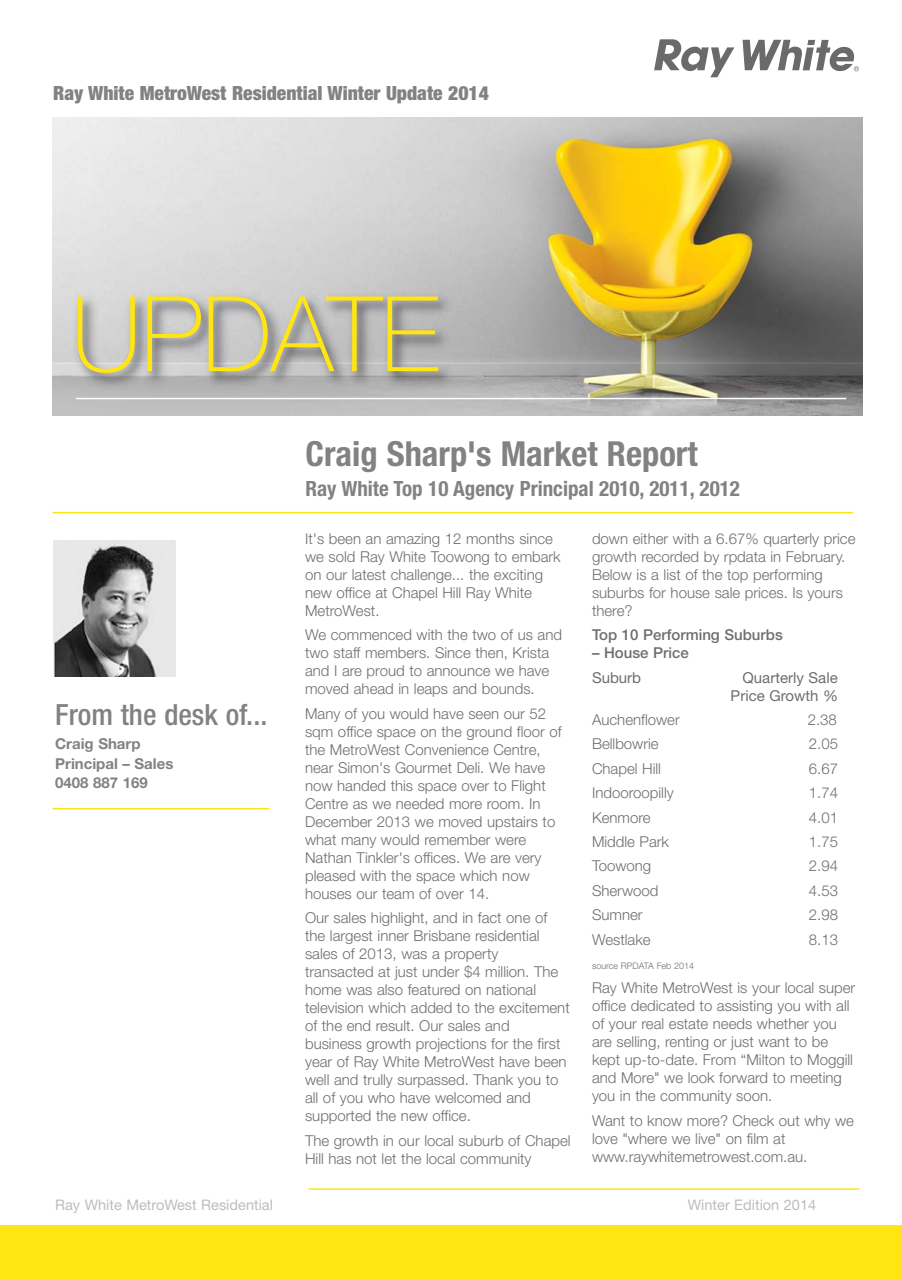
<style>
.page{position:relative;width:902px;height:1280px;background:#fff}
.page>*{position:absolute;margin:0;border:0;box-sizing:border-box;transform-origin:0 0}
.t1{font:100 104.4px "Helvetica Neue";letter-spacing:-.005em;color:#ffe512}
.t2{font:700 condensed 34.5px "Helvetica Neue";color:#808284}
.t3{font:500 condensed 29.25px "Helvetica Neue";color:#808284}
.t4{font:700 condensed 21px "Helvetica Neue";color:#808284}
.t5{font:900 condensed 19.5px "Helvetica Neue";color:#808284}
.t6{font:300 15px/18px "Helvetica Neue";color:#6c6e70}
.t7{font:700 15px/19.5px "Helvetica Neue";color:#808284}
.t8{font:500 15px "Helvetica Neue";color:#6c6e70}
.t9{font:15px/18px "Helvetica Neue";color:#6c6e70;text-align:right}
.t10{font:14.55px "Helvetica Neue";color:#bbbdbf}
.t11{font:300 9px "Helvetica Neue";color:#6c6e70}
</style>
<div class="page">
<hr style="left:53px;top:808px;width:216px;height:1px;background:#ffe512">
<img style="left:54px;top:541px;width:122px;height:135px">
<img style="left:53px;top:117px;width:809px;height:298px">
<div style="left:0;top:1226px;width:901px;height:54px;background:#ffe512"></div>
<svg style="left:654px;top:39px;width:80px;height:38px"></svg>
<svg style="left:742px;top:40px;width:116px;height:31px"></svg>
<img style="left:52px;top:277px;width:462px;height:139px">
<hr style="left:76px;top:398px;width:770px;height:1px;background:#fff">
<hr style="left:308px;top:1188px;width:551px;height:2px;background:#ffe512">
<hr style="left:53px;top:512px;width:800px;height:1px;background:#ffe512">
<h3 class="t5" style="left:53px;top:82px;width:437px">Ray White MetroWest Residential Winter Update 2014</h3>
<h1 class="t1" style="left:71px;top:297px;width:370px">UPDATE</h1>
<h3 class="t3" style="left:55px;top:705px;width:214px">From the desk of...</h3>
<p class="t7" style="left:55px;top:735px;width:120px">Craig Sharp<br>Principal – Sales<br>0408 887 169</p>
<h2 class="t2" style="left:305px;top:441px;width:393px">Craig Sharp's Market Report</h2>
<h3 class="t4" style="left:305px;top:481px;width:436px">Ray White Top 10 Agency Principal 2010, 2011, 2012</h3>
<p class="t6" style="left:305px;top:531px;width:257px">It's been an amazing 12 months since we sold Ray White Toowong to embark on our latest challenge... the exciting new office at Chapel Hill Ray White<br>MetroWest.</p>
<p class="t6" style="left:305px;top:627px;width:258px">We commenced with the two of us and two staff members. Since then, Krista and I are proud to announce we have moved ahead in leaps and bounds.</p>
<p class="t6" style="left:305px;top:706px;width:258px">Many of you would have seen our 52 sqm office space on the ground floor of the MetroWest Convenience Centre, near Simon's Gourmet Deli. We have now handed this space over to Flight Centre as we needed more room. In December 2013 we moved upstairs to what many would remember were Nathan Tinkler's offices. We are very pleased with the space which now houses our team of over 14.</p>
<p class="t6" style="left:305px;top:910px;width:266px">Our sales highlight, and in fact one of the largest inner Brisbane residential sales of 2013, was a property transacted at just under $4 million. The home was also featured on national television which added to the excitement of the end result. Our sales and business growth projections for the first year of Ray White MetroWest have been well and trully surpassed. Thank you to all of you who have welcomed and supported the new office.</p>
<p class="t6" style="left:305px;top:1132px;width:267px">The growth in our local suburb of Chapel<br>Hill has not let the local community</p>
<p class="t6" style="left:592px;top:531px;width:265px">down either with a 6.67% quarterly price growth recorded by rpdata in February.<br>Below is a list of the top performing suburbs for house sale prices. Is yours there?</p>
<p class="t8" style="left:592px;top:630px;width:192px">Top 10 Performing Suburbs</p>
<p class="t8" style="left:592px;top:648px;width:98px">– House Price</p>
<p class="t9" style="left:592px;top:670px;width:51px">Suburb</p>
<p class="t9" style="left:730px;top:670px;width:109px">Quarterly Sale<br>Price Growth %</p>
<p class="t6" style="left:592px;top:712px;width:89px">Auchenflower</p>
<p class="t6" style="left:807px;top:712px;width:31px">2.38</p>
<p class="t6" style="left:592px;top:736px;width:68px">Bellbowrie</p>
<p class="t6" style="left:808px;top:736px;width:31px">2.05</p>
<p class="t6" style="left:592px;top:761px;width:71px">Chapel Hill</p>
<p class="t6" style="left:808px;top:761px;width:31px">6.67</p>
<p class="t6" style="left:592px;top:785px;width:83px">Indooroopilly</p>
<p class="t6" style="left:808px;top:785px;width:31px">1.74</p>
<p class="t6" style="left:592px;top:810px;width:60px">Kenmore</p>
<p class="t6" style="left:808px;top:810px;width:31px">4.01</p>
<p class="t6" style="left:592px;top:834px;width:79px">Middle Park</p>
<p class="t6" style="left:808px;top:834px;width:31px">1.75</p>
<p class="t6" style="left:592px;top:858px;width:61px">Toowong</p>
<p class="t6" style="left:808px;top:858px;width:31px">2.94</p>
<p class="t6" style="left:592px;top:883px;width:68px">Sherwood</p>
<p class="t6" style="left:808px;top:883px;width:31px">4.53</p>
<p class="t6" style="left:592px;top:907px;width:52px">Sumner</p>
<p class="t6" style="left:808px;top:907px;width:31px">2.98</p>
<p class="t6" style="left:592px;top:931px;width:60px">Westlake</p>
<p class="t6" style="left:808px;top:931px;width:31px">8.13</p>
<p class="t11" style="left:592px;top:962px;width:104px">source RPDATA Feb 2014</p>
<p class="t6" style="left:592px;top:980px;width:265px">Ray White MetroWest is your local super office dedicated to assisting you with all of your real estate needs whether you are selling, renting or just want to be kept up-to-date. From “Milton to Moggill and More" we look forward to meeting you in the community soon.</p>
<p class="t6" style="left:592px;top:1113px;width:263px">Want to know more? Check out why we love "where we live" on film at www.raywhitemetrowest.com.au.</p>
<p class="t10" style="left:55px;top:1199px;width:219px">Ray White MetroWest Residential</p>
<p class="t10" style="left:687px;top:1199px;width:130px">Winter Edition 2014</p>
</div>
